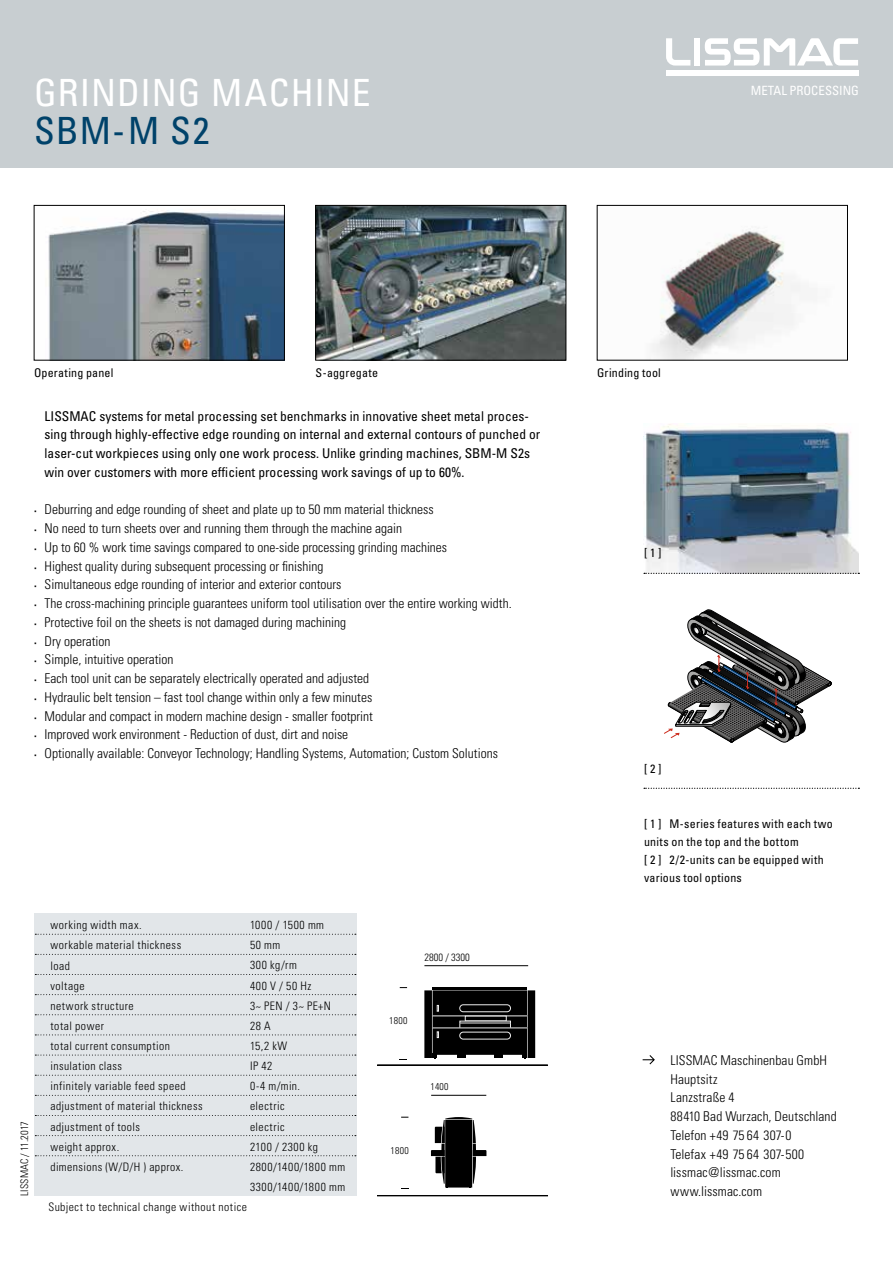
<style>
.page{position:relative;width:893px;height:1263px;background:#fff}
.page>*{position:absolute;margin:0;border:0;box-sizing:border-box;transform-origin:0 0}
.t1{font:condensed 37.5px "Univers";letter-spacing:.025em;color:#fff}
.t2{font:condensed 37.5px "Univers";color:#00426a}
.t3{font:300 condensed 13.5px/18.8px "Univers";color:#000}
.t4{font:condensed 13.5px/18.8px "Univers";color:#000}
.t5{font:condensed 12.75px "Univers";color:#fff}
.t6{font:condensed 12px/18px "Univers";letter-spacing:.02em;color:#000}
.t7{font:300 condensed 11.7px/20.1px "Univers";letter-spacing:.04em;color:#000}
.t8{font:300 condensed 10.5px "Univers";color:#000}
.t9{font:300 condensed 9.75px "Univers";letter-spacing:.025em;color:#000}
.s1{font-weight:700;font-size:12px}
</style>
<div class="page">
<img style="left:643px;top:424px;width:216px;height:149px">
<div style="left:0;top:0;width:893px;height:168px;background:#c8ced1"></div>
<img style="left:317px;top:207px;width:247px;height:151px">
<div style="left:315px;top:205px;width:251px;height:155px;border:1px solid #000"></div>
<img style="left:652px;top:228px;width:149px;height:130px">
<div style="left:597px;top:205px;width:251px;height:155px;border:1px solid #000"></div>
<svg style="left:666px;top:38px;width:24px;height:28px"></svg>
<div style="left:694px;top:38px;width:6px;height:28px;background:#fff"></div>
<div style="left:666px;top:71px;width:192px;height:5px;background:#fff"></div>
<svg style="left:705px;top:38px;width:153px;height:28px"></svg>
<img style="left:48px;top:210px;width:235px;height:148px">
<div style="left:34px;top:205px;width:251px;height:155px;border:1px solid #000"></div>
<svg style="left:642px;top:1055px;width:13px;height:10px"></svg>
<div style="left:377px;top:1195px;width:171px;height:1px;border:1px solid #000"></div>
<div style="left:377px;top:1065px;width:171px;height:1px;border:1px solid #000"></div>
<div style="left:433px;top:990px;width:94px;height:65px;background:#000"></div>
<div style="left:465px;top:1015px;width:42px;height:6px;border:1px solid #ededed"></div>
<div style="left:459px;top:1004px;width:52px;height:8px;border:1px solid #ededed;border-radius:3px"></div>
<hr style="left:433px;top:987px;width:94px;height:3px;background:#000">
<svg style="left:433px;top:1055px;width:4px;height:3px"></svg>
<svg style="left:457px;top:1055px;width:8px;height:3px"></svg>
<svg style="left:523px;top:1055px;width:4px;height:3px"></svg>
<svg style="left:494px;top:1055px;width:8px;height:3px"></svg>
<div style="left:459px;top:1032px;width:52px;height:7px;border:1px solid #ededed;border-radius:3px"></div>
<div style="left:424px;top:990px;width:8px;height:68px;background:#000"></div>
<svg style="left:460px;top:1021px;width:51px;height:7px"></svg>
<hr style="left:460px;top:1023px;width:50px;height:1px;background:#ededed">
<hr style="left:432px;top:1015px;width:95px;height:1px;background:#ededed">
<hr style="left:432px;top:1027px;width:95px;height:1px;background:#ededed">
<svg style="left:437px;top:1005px;width:2px;height:6px"></svg>
<svg style="left:437px;top:1031px;width:2px;height:7px"></svg>
<hr style="left:424px;top:965px;width:104px;height:1px;background:#000">
<div style="left:528px;top:990px;width:7px;height:68px;background:#000"></div>
<hr style="left:431px;top:1095px;width:55px;height:1px;background:#000">
<svg style="left:431px;top:1117px;width:55px;height:71px"></svg>
<svg style="left:644px;top:573px;width:215px;height:1px"></svg>
<svg style="left:644px;top:788px;width:215px;height:1px"></svg>
<svg style="left:664px;top:609px;width:167px;height:133px"></svg>
<div style="left:34px;top:914px;width:322px;height:282px;background:#e2e6e9"></div>
<svg style="left:35px;top:1115px;width:321px;height:1px"></svg>
<svg style="left:35px;top:1095px;width:321px;height:1px"></svg>
<svg style="left:35px;top:1075px;width:321px;height:1px"></svg>
<svg style="left:35px;top:1054px;width:321px;height:1px"></svg>
<svg style="left:35px;top:1034px;width:321px;height:1px"></svg>
<svg style="left:35px;top:1014px;width:321px;height:1px"></svg>
<svg style="left:35px;top:994px;width:321px;height:1px"></svg>
<svg style="left:35px;top:974px;width:321px;height:1px"></svg>
<svg style="left:35px;top:954px;width:321px;height:1px"></svg>
<svg style="left:35px;top:1135px;width:321px;height:1px"></svg>
<svg style="left:35px;top:1155px;width:321px;height:1px"></svg>
<svg style="left:35px;top:934px;width:321px;height:1px"></svg>
<h1 class="t1" style="left:34px;top:69px;width:338px">GRINDING MACHINE</h1>
<h1 class="t2" style="left:34px;top:107px;width:177px">SBM-M S2</h1>
<p class="t6" style="left:34px;top:364px;width:81px">Operating panel</p>
<p class="t6" style="left:316px;top:364px;width:64px">S-aggregate</p>
<p class="t6" style="left:597px;top:364px;width:65px">Grinding tool</p>
<p class="t4" style="left:45px;top:406px;width:497px">LISSMAC systems for metal processing set benchmarks in innovative sheet metal proces&shy;sing through highly-effective edge rounding on internal and external contours of punched or laser-cut workpieces using only one work process. Unlike grinding machines, SBM-M S2s win over customers with more efficient processing work savings of up to 60%.</p>
<p class="t3" style="left:34px;top:500px;width:479px"><span class="s1">·</span> Deburring and edge rounding of sheet and plate up to 50 mm material thickness<br><span class="s1">·</span> No need to turn sheets over and running them through the machine again<br><span class="s1">·</span> Up to 60 % work time savings compared to one-side processing grinding machines<br><span class="s1">·</span> Highest quality during subsequent processing or finishing<br><span class="s1">·</span> Simultaneous edge rounding of interior and exterior contours<br><span class="s1">·</span> The cross-machining principle guarantees uniform tool utilisation over the entire working width. <span class="s1">·</span> Protective foil on the sheets is not damaged during machining<br><span class="s1">·</span> Dry operation<br><span class="s1">·</span> Simple, intuitive operation<br><span class="s1">·</span> Each tool unit can be separately electrically operated and adjusted<br><span class="s1">·</span> Hydraulic belt tension – fast tool change within only a few minutes<br><span class="s1">·</span> Modular and compact in modern machine design - smaller footprint<br><span class="s1">·</span> Improved work environment - Reduction of dust, dirt and noise<br><span class="s1">·</span> Optionally available: Conveyor Technology; Handling Systems, Automation; Custom Solutions</p>
<p class="t6" style="left:644px;top:543px;width:19px">[ 1 ]</p>
<p class="t6" style="left:644px;top:759px;width:19px">[ 2 ]</p>
<p class="t5" style="left:751px;top:83px;width:110px">METAL PROCESSING</p>
<p class="t8" style="left:18px;top:1196px;width:76px;rotate:-90deg">LISSMAC / 11.2017</p>
<p class="t7" style="left:50px;top:915px;width:154px">working width max.<br>workable material thickness load<br>voltage<br>network structure<br>total power<br>total current consumption insulation class<br>infinitely variable feed speed adjustment of material thickness adjustment of tools<br>weight approx.<br>dimensions (W/D/H ) approx.</p>
<p class="t7" style="left:250px;top:915px;width:97px">1000 / 1500 mm<br>50 mm<br>300 kg/rm<br>400 V / 50 Hz<br>3~ PEN / 3~ PE+N<br>28 A<br>15,2 kW<br>IP 42<br>0-4 m/min.<br>electric<br>electric<br>2100 / 2300 kg<br>2800/1400/1800 mm<br>3300/1400/1800 mm</p>
<p class="t9" style="left:425px;top:951px;width:46px">2600 / 3300</p>
<p class="t8" style="left:424px;top:951px;width:47px">2800 / 3300</p>
<p class="t9" style="left:389px;top:1015px;width:20px">1800</p>
<p class="t9" style="left:234px;top:1080px;width:46px">2600 / 3300</p>
<p class="t9" style="left:430px;top:1080px;width:20px">1400</p>
<p class="t9" style="left:391px;top:1145px;width:20px">1800</p>
<p class="t7" style="left:48px;top:1197px;width:200px">Subject to technical change without notice</p>
<p class="t6" style="left:644px;top:814px;width:190px">[ 1 ] M-series features with each two units on the top and the bottom<br>[ 2 ] 2/2-units can be equipped with various tool options</p>
<p class="t3" style="left:670px;top:1050px;width:168px">LISSMAC Maschinenbau GmbH<br>Hauptsitz<br>Lanzstraße 4<br>88410 Bad Wurzach, Deutschland<br>Telefon +49 75 64 307-0<br>Telefax +49 75 64 307-500 lissmac@lissmac.com www.lissmac.com</p>
</div>
